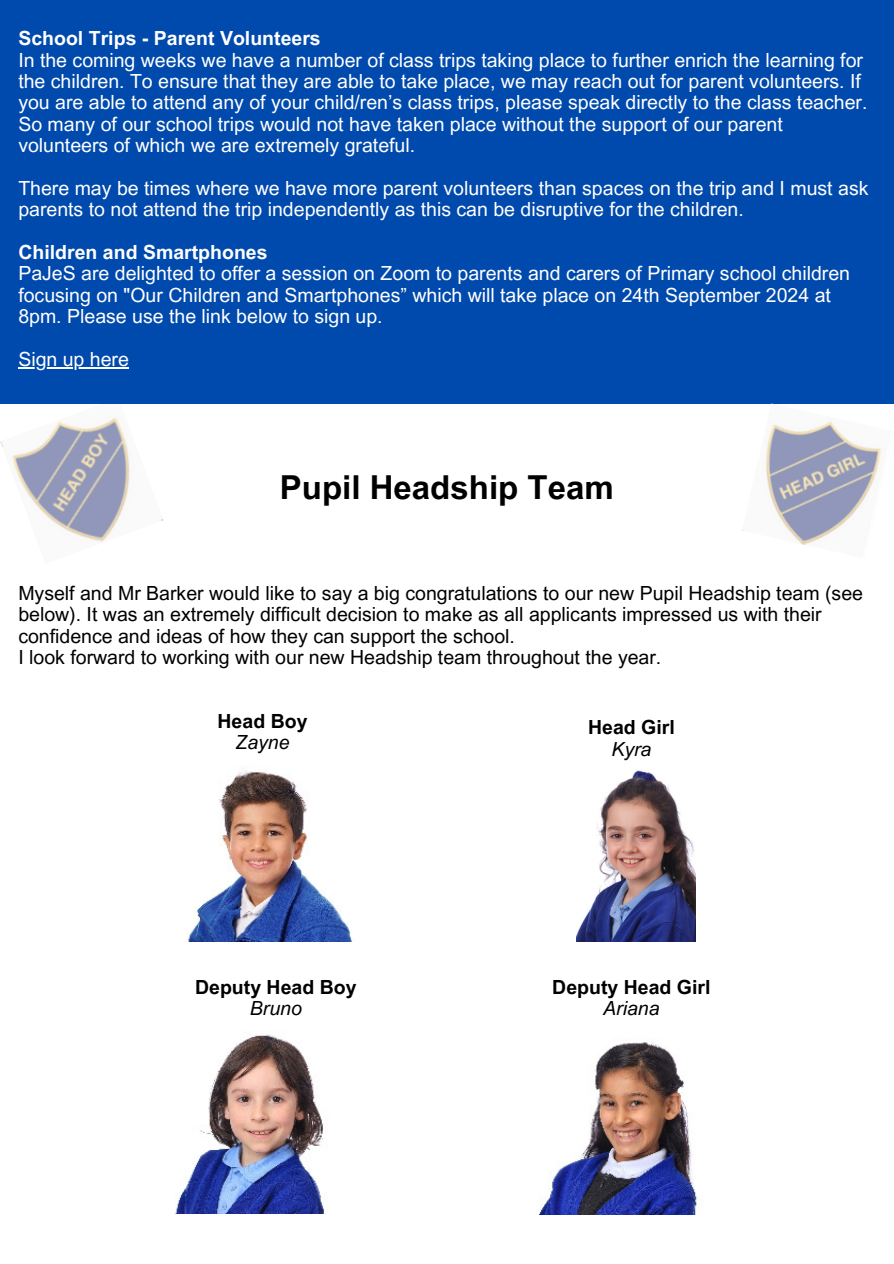
<style>
.page{position:relative;width:894px;height:1264px;background:#fff}
.page>*{position:absolute;margin:0;border:0;box-sizing:border-box;transform-origin:0 0}
.t1{font:700 33px "Arial MT Pro";color:#000}
.t2{font:19.5px/21.3px "Arial MT Pro";color:#fff}
.t3{font:19.5px/21.3px "Arial MT Pro";color:#000}
.t4{font:700 19.5px "Arial MT Pro";color:#fff}
.t5{font:700 19.5px "Arial MT Pro";color:#000}
.t6{font:italic 19.5px "Arial MT Pro";color:#000}
</style>
<div class="page">
<img style="left:539px;top:1042px;width:158px;height:172px">
<img style="left:0;top:403px;width:163px;height:139px">
<div style="left:0;top:0;width:893px;height:403px;background:#004aad"></div>
<img style="left:188px;top:770px;width:165px;height:171px">
<img style="left:175px;top:1034px;width:151px;height:179px">
<img style="left:576px;top:770px;width:119px;height:171px">
<img style="left:741px;top:403px;width:152px;height:142px">
<hr style="left:18px;top:367px;width:111px;height:1px;background:#fff">
<p class="t4" style="left:18px;top:31px;width:304px">School Trips - Parent Volunteers</p>
<p class="t2" style="left:18px;top:51px;width:850px">In the coming weeks we have a number of class trips taking place to further enrich the learning for the children. To ensure that they are able to take place, we may reach out for parent volunteers. If you are able to attend any of your child/ren’s class trips, please speak directly to the class teacher.<br>So many of our school trips would not have taken place without the support of our parent volunteers of which we are extremely grateful.</p>
<p class="t2" style="left:18px;top:180px;width:851px">There may be times where we have more parent volunteers than spaces on the trip and I must ask parents to not attend the trip independently as this can be disruptive for the children.</p>
<p class="t4" style="left:18px;top:245px;width:251px">Children and Smartphones</p>
<p class="t2" style="left:18px;top:265px;width:833px">PaJeS are delighted to offer a session on Zoom to parents and carers of Primary school children focusing on "Our Children and Smartphones” which will take place on 24th September 2024 at<br>8pm. Please use the link below to sign up.</p>
<p class="t2" style="left:18px;top:351px;width:112px">Sign up here</p>
<p class="t1" style="left:280px;top:475px;width:335px">Pupil Headship Team</p>
<p class="t3" style="left:18px;top:585px;width:845px">Myself and Mr Barker would like to say a big congratulations to our new Pupil Headship team (see below). It was an extremely difficult decision to make as all applicants impressed us with their confidence and ideas of how they can support the school.</p>
<p class="t3" style="left:18px;top:649px;width:644px">I look forward to working with our new Headship team throughout the year.</p>
<p class="t5" style="left:217px;top:714px;width:91px">Head Boy</p>
<p class="t6" style="left:235px;top:735px;width:56px">Zayne</p>
<p class="t5" style="left:195px;top:979px;width:163px">Deputy Head Boy</p>
<p class="t6" style="left:250px;top:1000px;width:54px">Bruno</p>
<p class="t5" style="left:588px;top:720px;width:88px">Head Girl</p>
<p class="t6" style="left:611px;top:741px;width:42px">Kyra</p>
<h1 class="t5" style="left:552px;top:979px;width:160px">Deputy Head Girl</h1>
<p class="t6" style="left:603px;top:1000px;width:58px">Ariana</p>
</div>
